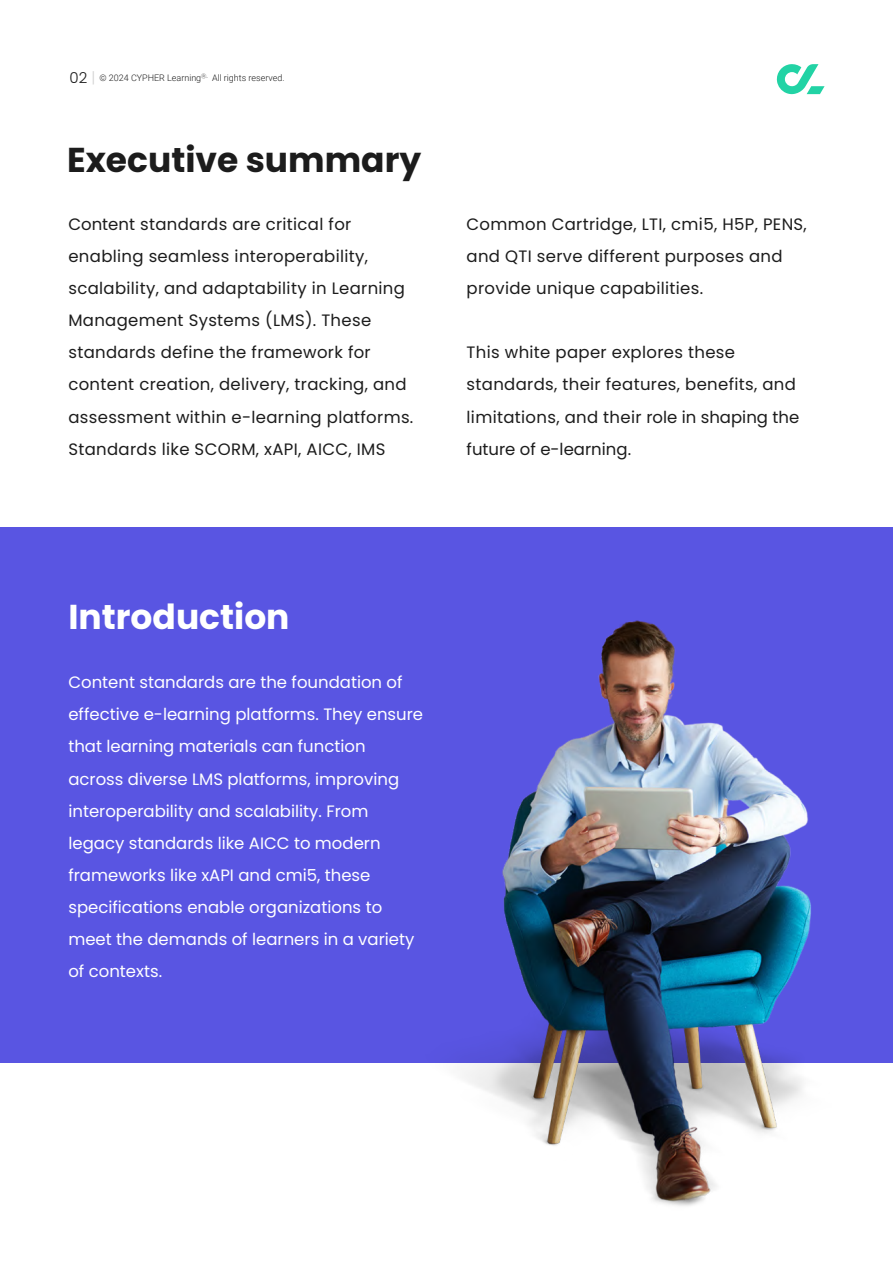
<style>
.page{position:relative;width:893px;height:1263px;background:#fff}
.page>*{position:absolute;margin:0;border:0;box-sizing:border-box;transform-origin:0 0}
.t1{font:700 34.5px "Poppins";color:#1c1c1c}
.t2{font:700 34.5px "Poppins";color:#fff}
.t3{font:16.5px/32.1px "Poppins";letter-spacing:.02em;color:#1c1c1c}
.t4{font:16.5px/32.1px "Poppins";color:#fff}
.t5{font:300 9px "Roboto";color:#1c1c1c}
.s1{font-family:"Poppins";font-size:15px}
.s2{font-family:"Poppins";font-size:15px;color:rgb(28 28 28/.2)}
</style>
<div class="page">
<div style="left:0;top:528px;width:893px;height:535px;background:#5955e2"></div>
<svg style="left:777px;top:64px;width:48px;height:30px"></svg>
<img style="left:464px;top:621px;width:347px;height:585px">
<p class="t5" style="left:70px;top:71px;width:217px"><span class="s1">02</span> <span class="s2">|</span> © 2024 CYPHER Learning<sup>Ⓡ.</sup> All rights reserved.</p>
<h1 class="t1" style="left:67px;top:140px;width:356px">Executive summary</h1>
<p class="t3" style="left:68px;top:208px;width:346px">Content standards are critical for enabling seamless interoperability, scalability, and adaptability in Learning Management Systems (LMS). These standards define the framework for content creation, delivery, tracking, and assessment within e-learning platforms.<br>Standards like SCORM, xAPI, AICC, IMS</p>
<p class="t3" style="left:467px;top:208px;width:342px">Common Cartridge, LTI, cmi5, H5P, PENS, and QTI serve different purposes and provide unique capabilities.</p>
<p class="t3" style="left:467px;top:337px;width:334px">This white paper explores these standards, their features, benefits, and limitations, and their role in shaping the future of e-learning.</p>
<h1 class="t2" style="left:68px;top:597px;width:223px">Introduction</h1>
<p class="t4" style="left:68px;top:666px;width:356px">Content standards are the foundation of effective e-learning platforms. They ensure that learning materials can function across diverse LMS platforms, improving interoperability and scalability. From legacy standards like AICC to modern frameworks like xAPI and cmi5, these specifications enable organizations to meet the demands of learners in a variety of contexts.</p>
</div>
